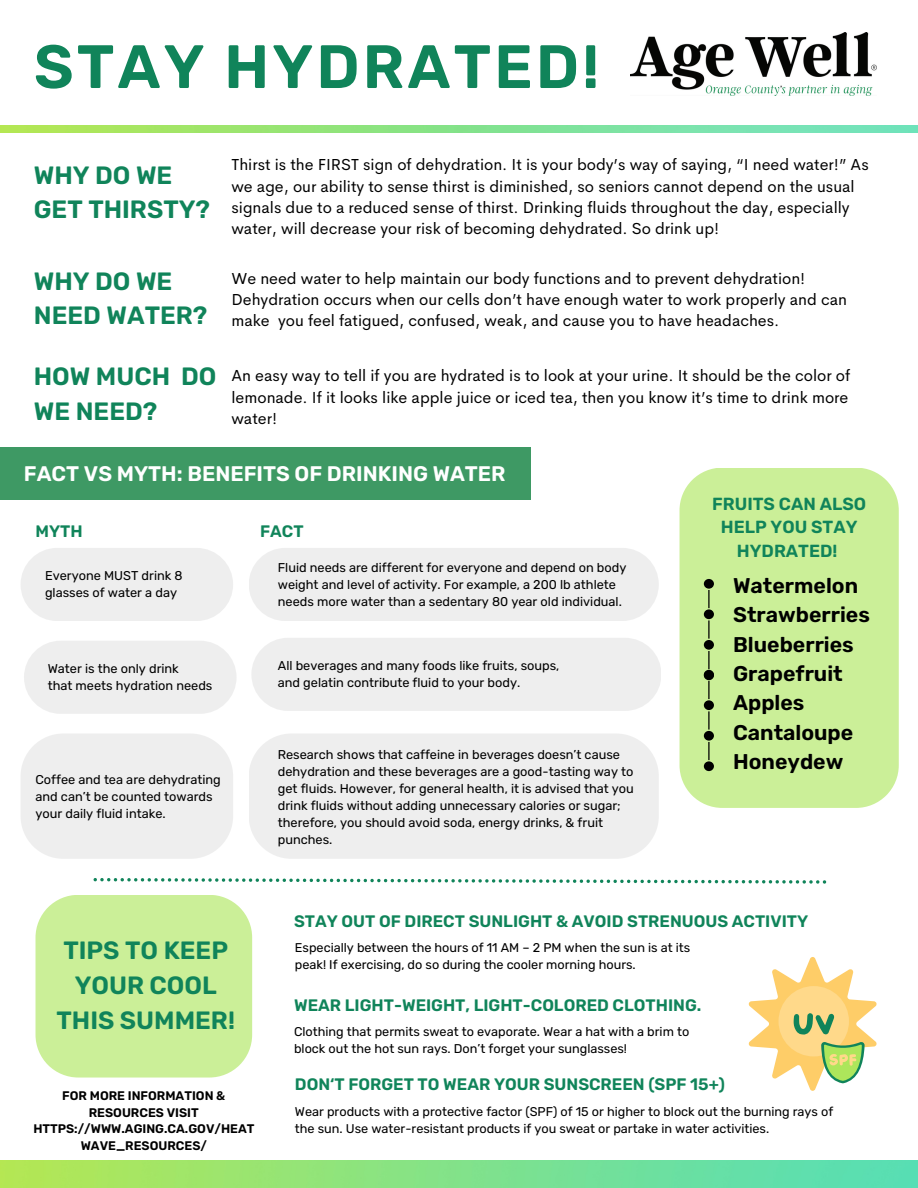
<style>
.page{position:relative;width:918px;height:1188px;background:#fff}
.page>*{position:absolute;margin:0;border:0;box-sizing:border-box;transform-origin:0 0}
.t1{font:600 61.05px "Rubik";letter-spacing:.05em;color:#10845a}
.t2{font:600 25.05px/34.5px "Rubik";color:#10845a}
.t3{font:600 21.3px "Rubik";color:#000}
.t4{font:600 21.15px "Rubik";color:#fff}
.t5{font:600 17.55px/23.7px "Rubik";color:#10845a;text-align:center}
.t6{font:600 16.65px "Rubik";color:#10845a}
.t7{font:16.05px/21.3px "Cerebri Sans";color:#000}
.t8{font:12.75px/17px "Rubik";color:#000}
.t9{font:12.6px/17.2px "Rubik";color:#000}
.t10{font:600 12.45px/16.6px "Rubik";color:#000;text-align:center}
</style>
<div class="page">
<img style="left:0;top:1160px;width:918px;height:28px">
<svg style="left:94px;top:878px;width:732px;height:6px"></svg>
<img style="left:631px;top:33px;width:246px;height:63px">
<img style="left:0;top:126px;width:918px;height:6px">
<div style="left:36px;top:895px;width:216px;height:182px;background:#cbef98"></div>
<svg style="left:749px;top:957px;width:128px;height:134px"></svg>
<div style="left:680px;top:468px;width:219px;height:340px;background:#cbef98"></div>
<svg style="left:704px;top:579px;width:10px;height:192px;background:#839a62"></svg>
<div style="left:21px;top:548px;width:212px;height:73px;background:#eee;border-radius:37px"></div>
<div style="left:0;top:448px;width:531px;height:52px;background:#3e9964"></div>
<div style="left:249px;top:548px;width:410px;height:73px;background:#eee;border-radius:37px"></div>
<div style="left:24px;top:641px;width:213px;height:73px;background:#eee;border-radius:37px"></div>
<div style="left:251px;top:638px;width:410px;height:73px;background:#eee;border-radius:37px"></div>
<div style="left:21px;top:734px;width:212px;height:125px;background:#eee"></div>
<div style="left:249px;top:734px;width:410px;height:125px;background:#eee"></div>
<p class="t1" style="left:34px;top:31px;width:567px">STAY HYDRATED!</p>
<p class="t2" style="left:34px;top:158px;width:178px">WHY DO WE<br>GET THIRSTY?</p>
<p class="t2" style="left:34px;top:264px;width:175px">WHY DO WE<br>NEED WATER?</p>
<p class="t2" style="left:34px;top:360px;width:184px">HOW MUCH DO<br>WE NEED?</p>
<p class="t7" style="left:231px;top:154px;width:639px">Thirst is the FIRST sign of dehydration. It is your body’s way of saying, “I need water!” As we age, our ability to sense thirst is diminished, so seniors cannot depend on the usual signals due to a reduced sense of thirst. Drinking fluids throughout the day, especially water, will decrease your risk of becoming dehydrated. So drink up!</p>
<p class="t7" style="left:231px;top:267px;width:575px">We need water to help maintain our body functions and to prevent dehydration!</p>
<p class="t7" style="left:231px;top:289px;width:617px">Dehydration occurs when our cells don’t have enough water to work properly and can make you feel fatigued, confused, weak, and cause you to have headaches.</p>
<p class="t7" style="left:231px;top:365px;width:620px;text-align:justify">An easy way to tell if you are hydrated is to look at your urine. It should be the color of lemonade. If it looks like apple juice or iced tea, then you know it’s time to drink more water!</p>
<p class="t4" style="left:24px;top:461px;width:483px">FACT VS MYTH: BENEFITS OF DRINKING WATER</p>
<p class="t6" style="left:36px;top:521px;width:49px">MYTH</p>
<p class="t6" style="left:260px;top:521px;width:45px">FACT</p>
<p class="t8" style="left:45px;top:567px;width:139px">Everyone MUST drink 8 glasses of water a day</p>
<p class="t8" style="left:278px;top:559px;width:350px">Fluid needs are different for everyone and depend on body weight and level of activity. For example, a 200 lb athlete needs more water than a sedentary 80 year old individual.</p>
<p class="t8" style="left:48px;top:660px;width:133px">Water is the only drink</p>
<p class="t8" style="left:48px;top:677px;width:166px">that meets hydration needs</p>
<p class="t8" style="left:36px;top:772px;width:187px">Coffee and tea are dehydrating and can’t be counted towards your daily fluid intake.</p>
<p class="t8" style="left:278px;top:657px;width:283px">All beverages and many foods like fruits, soups, and gelatin contribute fluid to your body.</p>
<p class="t8" style="left:278px;top:746px;width:358px">Research shows that caffeine in beverages doesn’t cause dehydration and these beverages are a good-tasting way to get fluids. However, for general health, it is advised that you drink fluids without adding unnecessary calories or sugar; therefore, you should avoid soda, energy drinks, &amp; fruit punches.</p>
<p class="t5" style="left:712px;top:492px;width:155px">FRUITS CAN ALSO<br>HELP YOU STAY<br>HYDRATED!</p>
<p class="t3" style="left:733px;top:573px;width:127px">Watermelon</p>
<p class="t3" style="left:733px;top:603px;width:138px">Strawberries</p>
<p class="t3" style="left:733px;top:632px;width:122px">Blueberries</p>
<p class="t3" style="left:733px;top:661px;width:111px">Grapefruit</p>
<p class="t3" style="left:733px;top:690px;width:73px">Apples</p>
<p class="t3" style="left:733px;top:720px;width:122px">Cantaloupe</p>
<p class="t3" style="left:733px;top:749px;width:112px">Honeydew</p>
<p class="t2" style="left:57px;top:933px;width:180px;text-align:center">TIPS TO KEEP<br>YOUR COOL<br>THIS SUMMER!</p>
<p class="t10" style="left:33px;top:1087px;width:223px">FOR MORE INFORMATION &amp;<br>RESOURCES VISIT<br>HTTPS://WWW.AGING.CA.GOV/HEAT<br>WAVE_RESOURCES/</p>
<p class="t6" style="left:294px;top:911px;width:516px">STAY OUT OF DIRECT SUNLIGHT &amp; AVOID STRENUOUS ACTIVITY</p>
<p class="t9" style="left:295px;top:939px;width:397px">Especially between the hours of 11 AM – 2 PM when the sun is at its peak! If exercising, do so during the cooler morning hours.</p>
<p class="t6" style="left:294px;top:995px;width:409px">WEAR LIGHT-WEIGHT, LIGHT-COLORED CLOTHING.</p>
<p class="t9" style="left:294px;top:1023px;width:397px">Clothing that permits sweat to evaporate. Wear a hat with a brim to block out the hot sun rays. Don’t forget your sunglasses!</p>
<p class="t6" style="left:295px;top:1075px;width:432px">DON‘T FORGET TO WEAR YOUR SUNSCREEN (SPF 15+)</p>
<p class="t9" style="left:295px;top:1103px;width:540px">Wear products with a protective factor (SPF) of 15 or higher to block out the burning rays of the sun. Use water-resistant products if you sweat or partake in water activities.</p>
</div>
